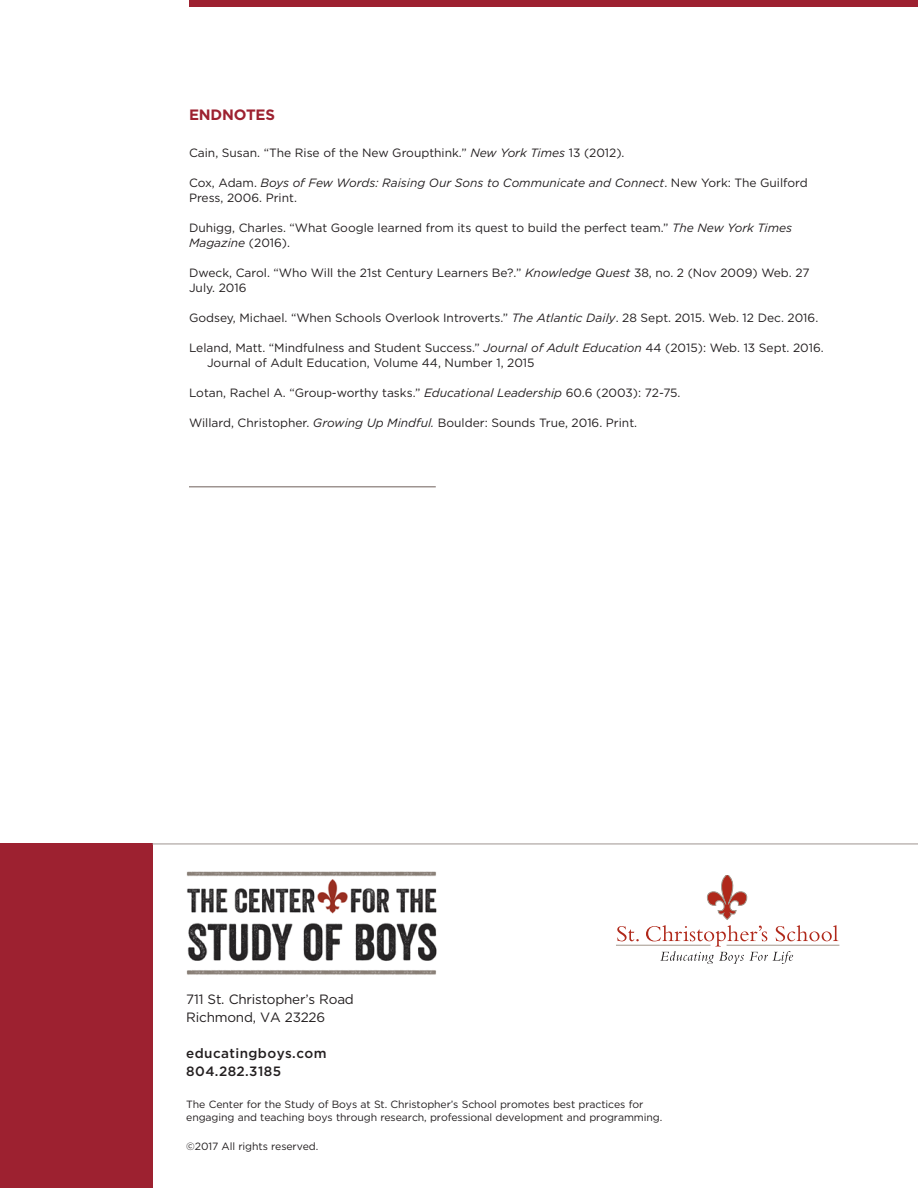
<style>
.page{position:relative;width:918px;height:1188px;background:#fff}
.page>*{position:absolute;margin:0;border:0;box-sizing:border-box;transform-origin:0 0}
.t1{font:700 15px "Gotham";letter-spacing:-.01em;color:#9d2130}
.t2{font:13.5px/18px "Gotham";letter-spacing:-.015em;color:#231f20}
.t3{font:500 13.5px/18px "Gotham";letter-spacing:.03em;color:#231f20}
.t4{font:12px/15px "Gotham";color:#231f20}
.t5{font:italic 12px/15px "Gotham";color:#231f20}
.t6{font:10.5px/13.5px "Gotham";letter-spacing:-.01em;color:#231f20}
.s1{font-style:italic}
.s2{font-style:normal}
</style>
<div class="page">
<div style="left:189px;top:0;width:729px;height:7px;background:#9d2130"></div>
<img style="left:186px;top:871px;width:251px;height:104px">
<div style="left:0;top:844px;width:152px;height:344px;background:#9d2130"></div>
<svg style="left:617px;top:926px;width:22px;height:15px"></svg>
<hr style="left:616px;top:945px;width:95px;height:1px;background:#a1968b">
<hr style="left:727px;top:945px;width:112px;height:1px;background:#a1968b">
<svg style="left:646px;top:875px;width:192px;height:89px"></svg>
<hr style="left:152px;top:844px;width:766px;height:1px;background:#9e9491">
<hr style="left:189px;top:486px;width:247px;height:2px;background:#9e9491">
<p class="t1" style="left:189px;top:105px;width:88px">ENDNOTES</p>
<p class="t4" style="left:189px;top:145px;width:437px">Cain, Susan. “The Rise of the New Groupthink.” <span class="s1">New York Times</span> 13 (2012).</p>
<p class="t5" style="left:189px;top:175px;width:620px"><span class="s2">Cox, Adam.</span> Boys of Few Words: Raising Our Sons to Communicate and Connect<span class="s2">. New York: The Guilford<br>Press, 2006. Print.</span></p>
<p class="t4" style="left:189px;top:220px;width:605px">Duhigg, Charles. “What Google learned from its quest to build the perfect team.” <span class="s1">The New York Times<br>Magazine</span> (2016).</p>
<p class="t4" style="left:189px;top:265px;width:622px">Dweck, Carol. “Who Will the 21st Century Learners Be?.” <span class="s1">Knowledge Quest</span> 38, no. 2 (Nov 2009) Web. 27<br>July. 2016</p>
<p class="t4" style="left:189px;top:310px;width:631px">Godsey, Michael. “When Schools Overlook Introverts.” <span class="s1">The Atlantic Daily</span>. 28 Sept. 2015. Web. 12 Dec. 2016.</p>
<p class="t4" style="left:207px;top:340px;width:618px;text-indent:-18px">Leland, Matt. “Mindfulness and Student Success.” <span class="s1">Journal of Adult Education</span> 44 (2015): Web. 13 Sept. 2016.<br>Journal of Adult Education, Volume 44, Number 1, 2015</p>
<p class="t4" style="left:189px;top:385px;width:493px">Lotan, Rachel A. “Group-worthy tasks.” <span class="s1">Educational Leadership</span> 60.6 (2003): 72-75.</p>
<p class="t4" style="left:189px;top:415px;width:450px">Willard, Christopher. <span class="s1">Growing Up Mindful.</span> Boulder: Sounds True, 2016. Print.</p>
<p class="t2" style="left:186px;top:990px;width:169px">711 St. Christopher’s Road<br>Richmond, VA 23226</p>
<p class="t3" style="left:186px;top:1044px;width:142px">educatingboys.com<br>804.282.3185</p>
<p class="t6" style="left:186px;top:1097px;width:477px">The Center for the Study of Boys at St. Christopher’s School promotes best practices for engaging and teaching boys through research, professional development and programming.</p>
<p class="t6" style="left:186px;top:1139px;width:134px">©2017 All rights reserved.</p>
</div>
